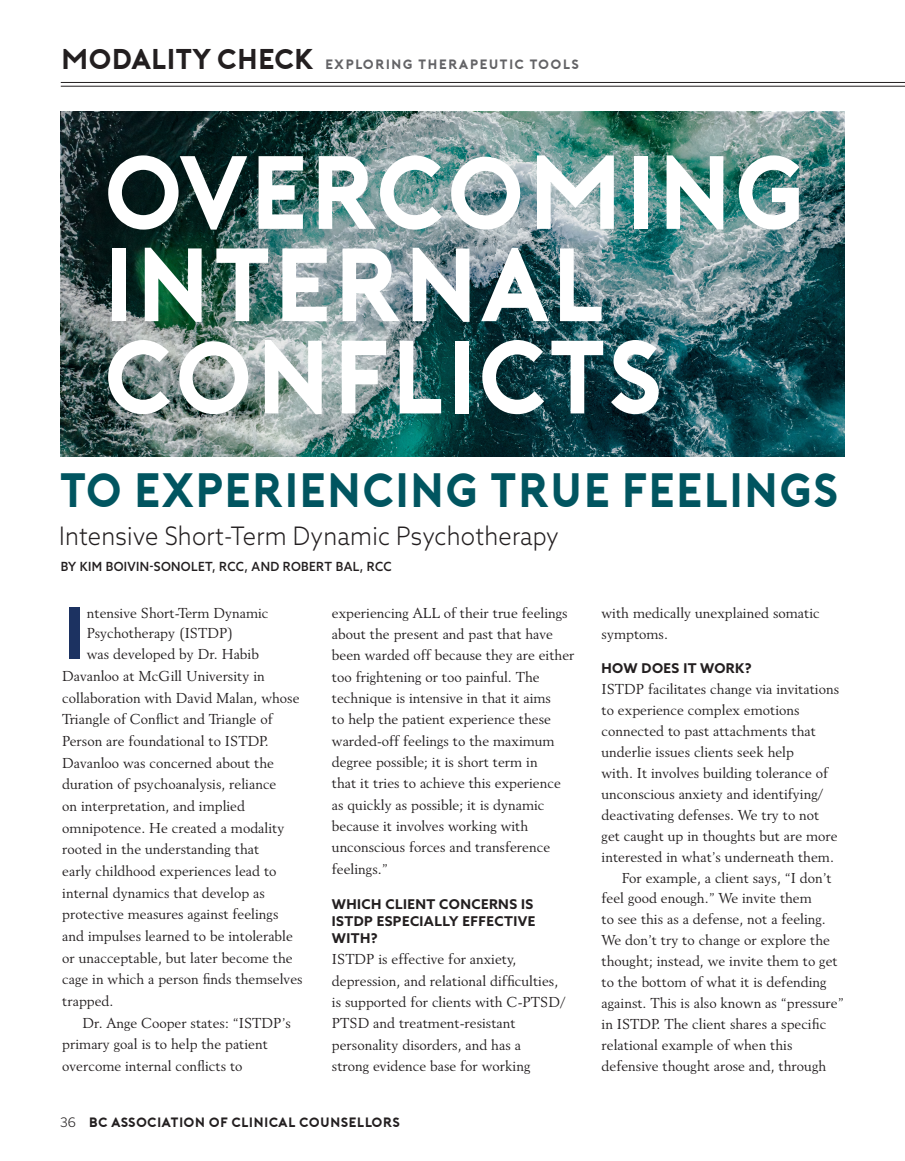
<style>
.page{position:relative;width:905px;height:1161px;background:#fff}
.page>*{position:absolute;margin:0;border:0;box-sizing:border-box;transform-origin:0 0}
.Header_Feature{font:103.95px/92.2px "Porter Bold DEMO";letter-spacing:-.01em;color:#fff;scale:.95 1}
.Body_Copy_Revival{font:73.8px "Porter Bold DEMO";color:#1c3261}
.Header_Feature-2{font:48px "Porter Bold DEMO";letter-spacing:-.01em;color:#015560;scale:.95 1}
.Deck{font:300 25.5px "Azo Sans";letter-spacing:.01em;color:#231f20;scale:.92 1}
.Body_Copy_Revival-2{font:14.25px/21px "Revival 565 BT";color:#231f20}
.Subhead{font:14.25px/21.3px "Revival 565 BT";color:#231f20}
.Subhead-2{font:700 13.5px/17px "Azo Sans";letter-spacing:.03em;color:#231f20}
.t1{font:13.5px "Porter Bold DEMO";letter-spacing:.07em;color:#636366}
.t2{font:13.5px "Porter Bold DEMO";color:#231f20}
.Byline{font:500 12.6px "Azo Sans";letter-spacing:.03em;color:#231f20;scale:.95 1}
.s1{font-size:28.5px;color:#231f20}
.s2{font-family:"Poynter Text Sans";font-weight:300}
</style>
<div class="page">
<img style="left:61px;top:112px;width:783px;height:345px">
<hr style="left:61px;top:82px;width:843px;height:1px;background:#231f20">
<hr style="left:61px;top:86px;width:843px;height:1px;background:#231f20">
<p class="t1" style="left:61px;top:57px;width:520px"><span class="s1">MODALITY CHECK</span> EXPLORING THERAPEUTIC TOOLS</p>
<p class="Header_Feature" style="left:103px;top:142px;width:743px">OVERCOMING<br>INTERNAL<br>CONFLICTS</p>
<p class="Header_Feature-2" style="left:59px;top:465px;width:822px">TO EXPERIENCING TRUE FEELINGS</p>
<p class="Deck" style="left:59px;top:519px;width:544px">Intensive Short-Term Dynamic Psychotherapy</p>
<p class="Byline" style="left:61px;top:558px;width:350px">BY KIM BOIVIN-SONOLET, RCC, AND ROBERT BAL, RCC</p>
<p class="Body_Copy_Revival" style="left:62px;top:595px;width:26px">I</p>
<p class="Body_Copy_Revival-2" style="left:87px;top:602px;width:183px">ntensive Short-Term Dynamic</p>
<p class="Body_Copy_Revival-2" style="left:87px;top:623px;width:148px">Psychotherapy (ISTDP)</p>
<p class="Body_Copy_Revival-2" style="left:87px;top:644px;width:173px">was developed by Dr. Habib</p>
<p class="Body_Copy_Revival-2" style="left:62px;top:665px;width:204px">Davanloo at McGill University in</p>
<p class="Body_Copy_Revival-2" style="left:62px;top:687px;width:239px">collaboration with David Malan, whose</p>
<p class="Body_Copy_Revival-2" style="left:62px;top:709px;width:212px">Triangle of Conflict and Triangle of</p>
<p class="Body_Copy_Revival-2" style="left:62px;top:730px;width:208px">Person are foundational to ISTDP.</p>
<p class="Body_Copy_Revival-2" style="left:62px;top:752px;width:213px">Davanloo was concerned about the</p>
<p class="Body_Copy_Revival-2" style="left:62px;top:774px;width:216px">duration of psychoanalysis, reliance</p>
<p class="Body_Copy_Revival-2" style="left:62px;top:795px;width:184px">on interpretation, and implied</p>
<p class="Body_Copy_Revival-2" style="left:62px;top:817px;width:224px">omnipotence. He created a modality</p>
<p class="Body_Copy_Revival-2" style="left:62px;top:839px;width:199px">rooted in the understanding that</p>
<p class="Body_Copy_Revival-2" style="left:62px;top:860px;width:216px">early childhood experiences lead to</p>
<p class="Body_Copy_Revival-2" style="left:62px;top:882px;width:204px">internal dynamics that develop as</p>
<p class="Body_Copy_Revival-2" style="left:62px;top:904px;width:218px">protective measures against feelings</p>
<p class="Body_Copy_Revival-2" style="left:62px;top:925px;width:232px">and impulses learned to be intolerable</p>
<p class="Body_Copy_Revival-2" style="left:62px;top:947px;width:232px">or unacceptable, but later become the</p>
<p class="Body_Copy_Revival-2" style="left:62px;top:969px;width:242px">cage in which a person finds themselves</p>
<p class="Body_Copy_Revival-2" style="left:62px;top:990px;width:53px">trapped.</p>
<p class="Subhead" style="left:62px;top:1012px;width:230px;text-indent:20px">Dr. Ange Cooper states: “ISTDP’s primary goal is to help the patient overcome internal conflicts to</p>
<p class="Subhead" style="left:332px;top:602px;width:244px">experiencing ALL of their true feelings about the present and past that have been warded off because they are either too frightening or too painful. The technique is intensive in that it aims<br>to help the patient experience these warded-off feelings to the maximum degree possible; it is short term in<br>that it tries to achieve this experience as quickly as possible; it is dynamic because it involves working with unconscious forces and transference feelings.”</p>
<p class="Subhead-2" style="left:332px;top:895px;width:205px">WHICH CLIENT CONCERNS IS<br>ISTDP ESPECIALLY EFFECTIVE<br>WITH?</p>
<p class="Body_Copy_Revival-2" style="left:332px;top:948px;width:235px">ISTDP is effective for anxiety, depression, and relational difficulties, is supported for clients with C-PTSD/ PTSD and treatment-resistant personality disorders, and has a<br>strong evidence base for working</p>
<p class="t2" style="left:60px;top:1115px;width:342px"><span class="s2">36</span> BC ASSOCIATION OF CLINICAL COUNSELLORS</p>
<p class="Body_Copy_Revival-2" style="left:601px;top:602px;width:220px">with medically unexplained somatic symptoms.</p>
<p class="Subhead-2" style="left:601px;top:660px;width:151px">HOW DOES IT WORK?</p>
<p class="Body_Copy_Revival-2" style="left:601px;top:678px;width:239px">ISTDP facilitates change via invitations to experience complex emotions connected to past attachments that underlie issues clients seek help<br>with. It involves building tolerance of unconscious anxiety and identifying/ deactivating defenses. We try to not get caught up in thoughts but are more interested in what’s underneath them.</p>
<p class="Body_Copy_Revival-2" style="left:601px;top:867px;width:244px;text-indent:20px">For example, a client says, “I don’t feel good enough.” We invite them<br>to see this as a defense, not a feeling.<br>We don’t try to change or explore the thought; instead, we invite them to get to the bottom of what it is defending against. This is also known as “pressure” in ISTDP. The client shares a specific relational example of when this defensive thought arose and, through</p>
</div>
